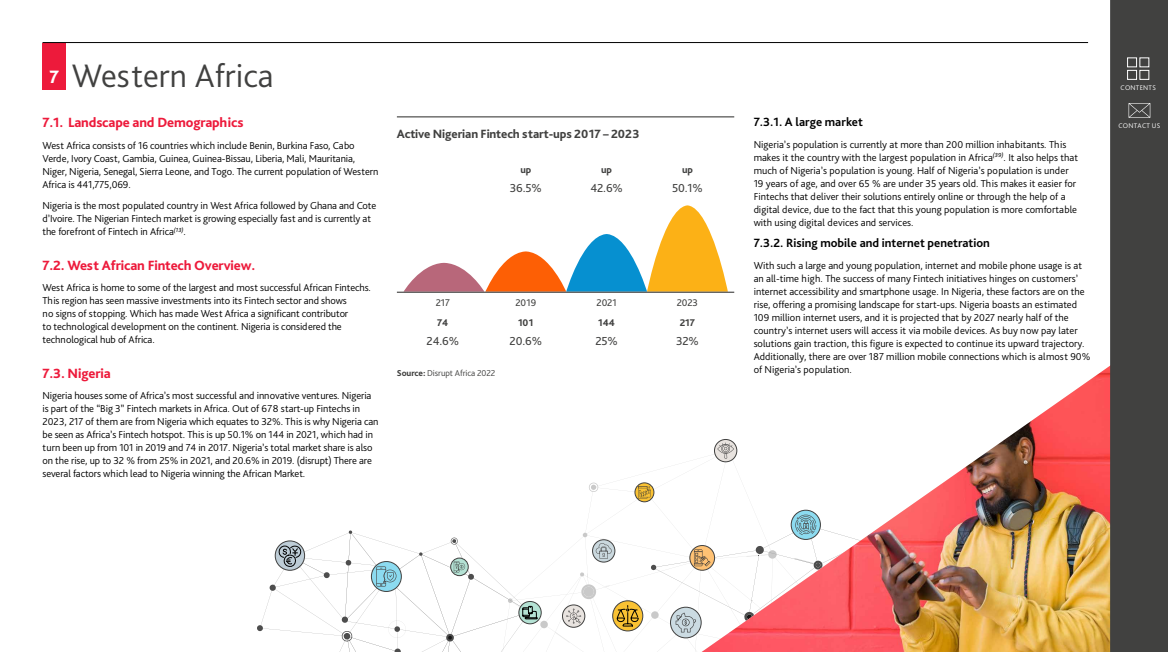
<style>
.page{position:relative;width:1168px;height:652px;background:#fff}
.page>*{position:absolute;margin:0;border:0;box-sizing:border-box;transform-origin:0 0}
.t1{font:300 34px "Bliss Pro";color:#414140}
.t2{font:800 14px "Bliss Pro";letter-spacing:-.01em;color:#ed1a3b}
.t3{font:700 12.5px "Bliss Pro";color:#000}
.t4{font:800 12.5px "Bliss Pro";letter-spacing:-.01em;color:#414140}
.t5{font:12.2px "Bliss Pro";letter-spacing:-.01em;color:#414140}
.t6{font:300 10.5px/13px "Bliss Pro";letter-spacing:-.01em;color:#000}
.t7{font:800 10.2px "Bliss Pro";letter-spacing:-.01em;color:#414140}
.t8{font:10.2px "Bliss Pro";letter-spacing:-.01em;color:#414140}
.t9{font:300 9px "Bliss Pro";letter-spacing:-.01em;color:#414140}
.t10{font:300 7.1px "Bliss Pro";letter-spacing:.035em;color:#fff}
.s1{font-weight:800;font-size:18.8px;color:#fff}
.s2{font-weight:800}
</style>
<div class="page">
<div style="left:43px;top:43px;width:23px;height:46px;background:#ed1a3b"></div>
<hr style="left:397px;top:116px;width:337px;height:1px;background:#414140">
<svg style="left:404px;top:205px;width:324px;height:87px"></svg>
<hr style="left:397px;top:292px;width:337px;height:1px;background:#414140">
<img style="left:719px;top:366px;width:391px;height:286px">
<svg style="left:714px;top:439px;width:23px;height:23px"></svg>
<div style="left:714px;top:439px;width:23px;height:23px;border:1px solid #414140;border-radius:50%"></div>
<svg style="left:257px;top:443px;width:704px;height:209px"></svg>
<div style="left:519px;top:601px;width:22px;height:23px;border:1px solid #414140;border-radius:50%"></div>
<div style="left:1110px;top:0;width:58px;height:652px;background:#414140"></div>
<div style="left:1127px;top:58px;width:10px;height:9px;border:1px solid #fff"></div>
<div style="left:1127px;top:70px;width:10px;height:10px;border:1px solid #fff"></div>
<div style="left:1139px;top:70px;width:10px;height:10px;border:1px solid #fff"></div>
<svg style="left:1128px;top:103px;width:22px;height:15px"></svg>
<hr style="left:43px;top:42px;width:1045px;height:1px;background:#000">
<h1 class="t1" style="left:50px;top:54px;width:226px"><span class="s1">7</span> Western Africa</h1>
<h2 class="t2" style="left:43px;top:114px;width:202px">7.1. Landscape and Demographics</h2>
<p class="t6" style="left:43px;top:138px;width:337px">West Africa consists of 16 countries which include Benin, Burkina Faso, Cabo Verde, Ivory Coast, Gambia, Guinea, Guinea-Bissau, Liberia, Mali, Mauritania, Niger, Nigeria, Senegal, Sierra Leone, and Togo. The current population of Western Africa is 441,775,069.</p>
<p class="t6" style="left:43px;top:199px;width:335px">Nigeria is the most populated country in West Africa followed by Ghana and Cote d’Ivoire. The Nigerian Fintech market is growing especially fast and is currently at the forefront of Fintech in Africa<sup>(13)</sup>.</p>
<h2 class="t2" style="left:43px;top:256px;width:214px">7.2. West African Fintech Overview.</h2>
<p class="t6" style="left:43px;top:281px;width:330px">West Africa is home to some of the largest and most successful African Fintechs.<br>This region has seen massive investments into its Fintech sector and shows<br>no signs of stopping. Which has made West Africa a significant contributor<br>to technological development on the continent. Nigeria is considered the technological hub of Africa.</p>
<h2 class="t2" style="left:43px;top:364px;width:70px">7.3. Nigeria</h2>
<p class="t6" style="left:43px;top:389px;width:337px">Nigeria houses some of Africa’s most successful and innovative ventures. Nigeria is part of the “Big 3” Fintech markets in Africa. Out of 678 start-up Fintechs in 2023, 217 of them are from Nigeria which equates to 32%. This is why Nigeria can be seen as Africa’s Fintech hotspot. This is up 50.1% on 144 in 2021, which had in turn been up from 101 in 2019 and 74 in 2017. Nigeria’s total market share is also on the rise, up to 32 % from 25% in 2021, and 20.6% in 2019. (disrupt) There are several factors which lead to Nigeria winning the African Market.</p>
<p class="t4" style="left:397px;top:126px;width:244px">Active Nigerian Fintech start-ups 2017 – 2023</p>
<p class="t7" style="left:520px;top:163px;width:12px">up</p>
<p class="t7" style="left:601px;top:163px;width:12px">up</p>
<p class="t5" style="left:510px;top:180px;width:34px">36.5%</p>
<p class="t5" style="left:590px;top:180px;width:34px">42.6%</p>
<p class="t8" style="left:436px;top:297px;width:16px">217</p>
<p class="t8" style="left:515px;top:297px;width:22px">2019</p>
<p class="t8" style="left:596px;top:297px;width:22px">2021</p>
<p class="t7" style="left:437px;top:316px;width:13px">74</p>
<p class="t7" style="left:518px;top:316px;width:17px">101</p>
<p class="t7" style="left:598px;top:316px;width:18px">144</p>
<p class="t5" style="left:427px;top:334px;width:34px">24.6%</p>
<p class="t5" style="left:510px;top:334px;width:34px">20.6%</p>
<p class="t5" style="left:595px;top:334px;width:24px">25%</p>
<p class="t9" style="left:397px;top:367px;width:100px"><span class="s2">Source:</span> Disrupt Africa 2022</p>
<p class="t7" style="left:682px;top:163px;width:12px">up</p>
<p class="t5" style="left:672px;top:180px;width:32px">50.1%</p>
<p class="t8" style="left:677px;top:297px;width:23px">2023</p>
<p class="t7" style="left:680px;top:316px;width:17px">217</p>
<p class="t5" style="left:676px;top:334px;width:24px">32%</p>
<p class="t3" style="left:754px;top:114px;width:111px">7.3.1. A large market</p>
<p class="t6" style="left:754px;top:137px;width:326px">Nigeria’s population is currently at more than 200 million inhabitants. This makes it the country with the largest population in Africa<sup>(39)</sup>. It also helps that much of Nigeria’s population is young. Half of Nigeria’s population is under 19 years of age, and over 65 % are under 35 years old. This makes it easier for Fintechs that deliver their solutions entirely online or through the help of a digital device, due to the fact that this young population is more comfortable with using digital devices and services.</p>
<p class="t3" style="left:754px;top:235px;width:238px">7.3.2. Rising mobile and internet penetration</p>
<p class="t6" style="left:754px;top:258px;width:338px">With such a large and young population, internet and mobile phone usage is at an all-time high. The success of many Fintech initiatives hinges on customers’ internet accessibility and smartphone usage. In Nigeria, these factors are on the rise, offering a promising landscape for start-ups. Nigeria boasts an estimated 109 million internet users, and it is projected that by 2027 nearly half of the country’s internet users will access it via mobile devices. As buy now pay later solutions gain traction, this figure is expected to continue its upward trajectory.<br>Additionally, there are over 187 million mobile connections which is almost 90% of Nigeria’s population.</p>
<p class="t10" style="left:1120px;top:83px;width:37px">CONTENTS</p>
<p class="t10" style="left:1118px;top:121px;width:43px">CONTACT US</p>
</div>
